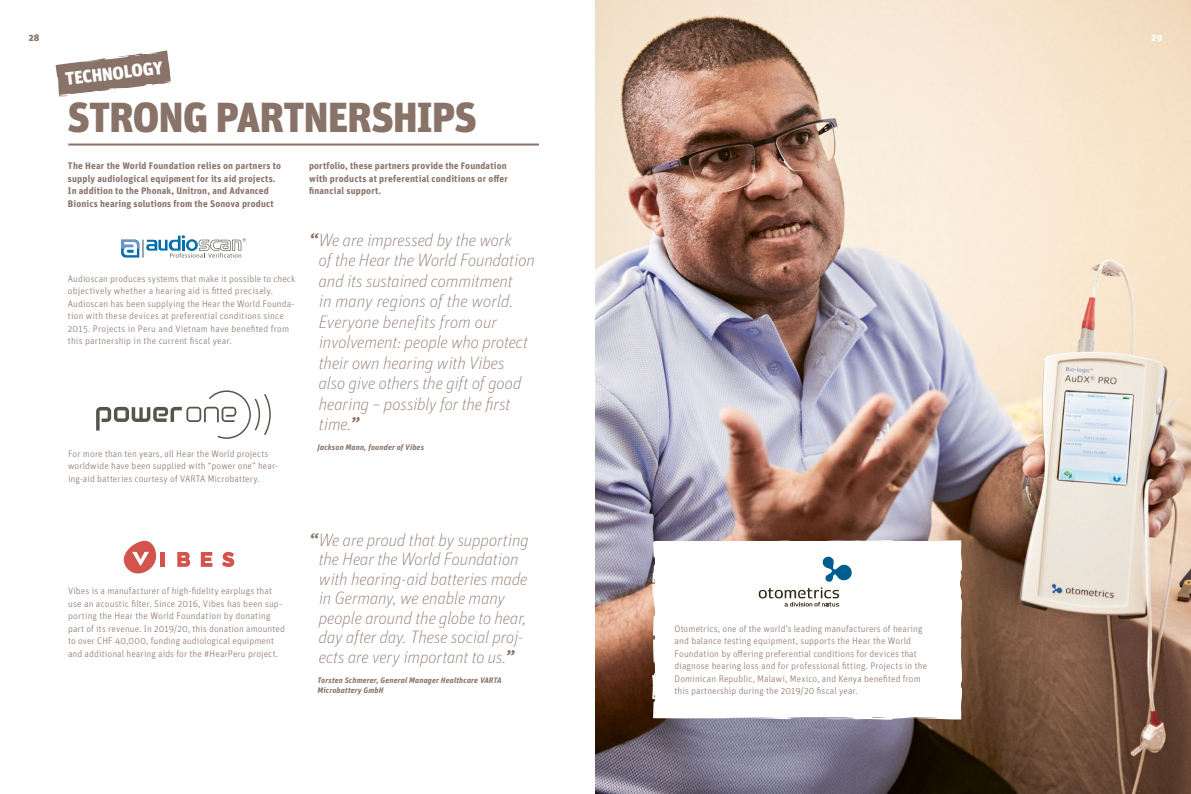
<style>
.page{position:relative;width:1191px;height:794px;background:#fff}
.page>*{position:absolute;margin:0;border:0;box-sizing:border-box;transform-origin:0 0}
.t1{font:900 42px "Unit OT";letter-spacing:-.03em;color:#897369}
.t2{font:italic 100 18px/20.5px "Unit OT";letter-spacing:-.01em;color:#897369}
.t3{font:900 18px "Unit OT";color:#fff}
.t4{font:300 9.5px/12.5px "Unit OT";letter-spacing:.01em;color:#897369}
.t5{font:700 9.5px/12.5px "Unit OT";letter-spacing:.015em;color:#897369}
.t6{font:900 9.5px "Unit OT";color:#897369}
.t7{font:900 9.5px "Unit OT";color:#fff}
.t8{font:italic 700 8px/10px "Unit OT";letter-spacing:.02em;color:#897369}
.s1{font-weight:700}
</style>
<div class="page">
<img style="left:596px;top:0;width:595px;height:794px">
<svg style="left:96px;top:390px;width:175px;height:49px"></svg>
<svg style="left:652px;top:540px;width:310px;height:180px"></svg>
<hr style="left:68px;top:143px;width:471px;height:2px;background:#897369">
<svg style="left:56px;top:50px;width:115px;height:46px"></svg>
<hr style="left:161px;top:552px;width:4px;height:15px;background:#d2544c">
<svg style="left:177px;top:552px;width:13px;height:15px"></svg>
<svg style="left:201px;top:552px;width:11px;height:15px"></svg>
<svg style="left:222px;top:552px;width:12px;height:15px"></svg>
<svg style="left:124px;top:540px;width:33px;height:33px"></svg>
<svg style="left:121px;top:235px;width:125px;height:23px"></svg>
<p class="t6" style="left:29px;top:32px;width:12px">28</p>
<p class="t7" style="left:1151px;top:32px;width:12px">29</p>
<h2 class="t3" style="left:64px;top:67px;width:100px;rotate:-7deg">TECHNOLOGY</h2>
<h1 class="t1" style="left:67px;top:89px;width:411px">STRONG PARTNERSHIPS</h1>
<p class="t5" style="left:68px;top:159px;width:214px">The Hear the World Foundation relies on partners to supply audiological equipment for its aid projects.<br>In addition to the Phonak, Unitron, and Advanced Bionics hearing solutions from the Sonova product</p>
<p class="t4" style="left:68px;top:272px;width:229px">Audioscan produces systems that make it possible to check objectively whether a hearing aid is fitted precisely.<br>Audioscan has been supplying the Hear the World Founda&shy;tion with these devices at preferential conditions since 2015. Projects in Peru and Vietnam have benefited from this partnership in the current fiscal year.</p>
<p class="t4" style="left:68px;top:447px;width:211px">For more than ten years, all Hear the World projects worldwide have been supplied with “power one” hear&shy;ing-aid batteries courtesy of VARTA Microbattery.</p>
<p class="t5" style="left:309px;top:159px;width:200px">portfolio, these partners provide the Foundation with products at preferential conditions or offer financial support.</p>
<p class="t2" style="left:319px;top:230px;width:218px;text-indent:-10px"><span class="s1">“</span>We are impressed by the work<br>of the Hear the World Foundation and its sustained commitment<br>in many regions of the world.<br>Everyone benefits from our involvement: people who protect their own hearing with Vibes also give others the gift of good hearing – possibly for the first time.<span class="s1">”</span></p>
<p class="t8" style="left:317px;top:442px;width:108px">Jackson Mann, founder of Vibes</p>
<p class="t4" style="left:68px;top:585px;width:218px">Vibes is a manufacturer of high-fidelity earplugs that use an acoustic filter. Since 2016, Vibes has been sup&shy;porting the Hear the World Foundation by donating part of its revenue. In 2019/20, this donation amounted to over CHF 40,000, funding audiological equipment and additional hearing aids for the #HearPeru project.</p>
<h2 class="t2" style="left:319px;top:530px;width:212px;line-height:19.5px;text-indent:-10px"><span class="s1">“</span> We are proud that by supporting the Hear the World Foundation with hearing-aid batteries made in Germany, we enable many people around the globe to hear, day after day. These social proj&shy;ects are very important to us.<span class="s1">”</span></h2>
<p class="t8" style="left:317px;top:675px;width:186px">Torsten Schmerer, General Manager Healthcare VARTA<br>Microbattery GmbH</p>
<p class="t4" style="left:674px;top:622px;width:254px">Otometrics, one of the world’s leading manufacturers of hearing and balance testing equipment, supports the Hear the World Foundation by offering preferential conditions for devices that diagnose hearing loss and for professional fitting. Projects in the Dominican Republic, Malawi, Mexico, and Kenya benefited from this partnership during the 2019/20 fiscal year.</p>
</div>
